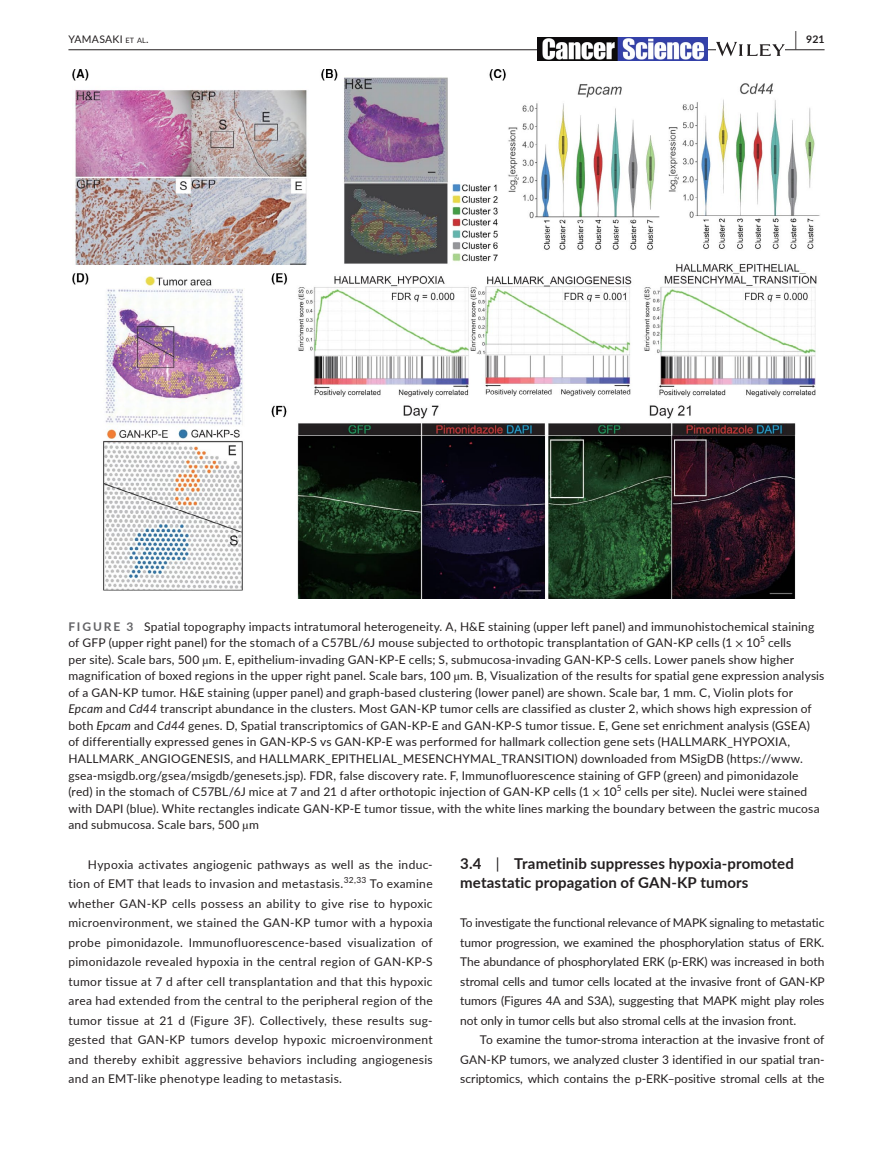
<style>
.page{position:relative;width:893px;height:1174px;background:#fff}
.page>*{position:absolute;margin:0;border:0;box-sizing:border-box;transform-origin:0 0}
.t1{font:700 15px/19.5px "Lato";letter-spacing:.005em;color:#231f20}
.t2{font:12px/19.5px "Lato";letter-spacing:.015em;color:#231f20}
.t3{font:10.5px "Lato";letter-spacing:.025em;color:#231f20}
.t4{font:700 10.5px "Lato";color:#231f20}
.t5{font:8.4px "Lato";color:#231f20}
.s1{font-size:7.35px}
.s2{font-size:19.5px}
.s3{font-weight:700;color:#636366}
.s4{font-family:"STIX"}
.s5{font-style:italic}
.s6{font-weight:400}
</style>
<div class="page">
<hr style="left:68px;top:49px;width:756px;height:1px;background:#231f20">
<img style="left:537px;top:37px;width:171px;height:24px">
<svg style="left:716px;top:42px;width:69px;height:14px"></svg>
<img style="left:72px;top:69px;width:748px;height:530px">
<p class="t3" style="left:68px;top:31px;width:82px">YAMASAKI <span class="s1">et al</span>.</p>
<p class="t4" style="left:795px;top:31px;width:31px"><span class="s2">|</span> 921</p>
<p class="t2" style="left:68px;top:618px;width:747px;line-height:16.5px"><span class="s3">FIGURE 3</span> Spatial topography impacts intratumoral heterogeneity. A, H&amp;E staining (upper left panel) and immunohistochemical staining of GFP (upper right panel) for the stomach of a C57BL/6J mouse subjected to orthotopic transplantation of GAN-KP cells (1 <span class="s4">×</span> 10</p>
<p class="t5" style="left:760px;top:633px;width:6px">5</p>
<p class="t2" style="left:68px;top:634px;width:757px;line-height:16.5px;text-indent:700px">cells<br>per site). Scale bars, 500 <span class="s4">µ</span>m. E, epithelium-invading GAN-KP-E cells; S, submucosa-invading GAN-KP-S cells. Lower panels show higher magnification of boxed regions in the upper right panel. Scale bars, 100 <span class="s4">µ</span>m. B, Visualization of the results for spatial gene expression analysis of a GAN-KP tumor. H&amp;E staining (upper panel) and graph-based clustering (lower panel) are shown. Scale bar, 1 mm. C, Violin plots for <span class="s5">Epcam</span> and <span class="s5">Cd44</span> transcript abundance in the clusters. Most GAN-KP tumor cells are classified as cluster 2, which shows high expression of both <span class="s5">Epcam</span> and <span class="s5">Cd44</span> genes. D, Spatial transcriptomics of GAN-KP-E and GAN-KP-S tumor tissue. E, Gene set enrichment analysis (GSEA)<br>of differentially expressed genes in GAN-KP-S vs GAN-KP-E was performed for hallmark collection gene sets (HALLMARK_HYPOXIA, HALLMARK_ANGIOGENESIS, and HALLMARK_EPITHELIAL_MESENCHYMAL_TRANSITION) downloaded from MSigDB (https://www. gsea-msigdb.org/gsea/msigdb/genesets.jsp). FDR, false discovery rate. F, Immunofluorescence staining of GFP (green) and pimonidazole (red) in the stomach of C57BL/6J mice at 7 and 21 d after orthotopic injection of GAN-KP cells (1 <span class="s4">×</span> 10<sup>5</sup> cells per site). Nuclei were stained with DAPI (blue). White rectangles indicate GAN-KP-E tumor tissue, with the white lines marking the boundary between the gastric mucosa and submucosa. Scale bars, 500 <span class="s4">µ</span>m</p>
<p class="t2" style="left:68px;top:854px;width:366px;text-indent:20px">Hypoxia activates angiogenic pathways as well as the induc&shy;tion of EMT that leads to invasion and metastasis.</p>
<p class="t5" style="left:344px;top:874px;width:24px">32,33</p>
<p class="t2" style="left:68px;top:873px;width:366px;text-align:justify;text-indent:301px">To examine whether GAN-KP cells possess an ability to give rise to hypoxic microenvironment, we stained the GAN-KP tumor with a hypoxia probe pimonidazole. Immunofluorescence-based visualization of pimonidazole revealed hypoxia in the central region of GAN-KP-S tumor tissue at 7 d after cell transplantation and that this hypoxic area had extended from the central to the peripheral region of the tumor tissue at 21 d (Figure 3F). Collectively, these results sug&shy;gested that GAN-KP tumors develop hypoxic microenvironment and thereby exhibit aggressive behaviors including angiogenesis and an EMT-like phenotype leading to metastasis.</p>
<p class="t1" style="left:460px;top:853px;width:335px">3.4 <span class="s6">|</span> Trametinib suppresses hypoxia-promoted metastatic propagation of GAN-KP tumors</p>
<p class="t2" style="left:460px;top:912px;width:366px;text-align:justify">To investigate the functional relevance of MAPK signaling to metastatic tumor progression, we examined the phosphorylation status of ERK.<br>The abundance of phosphorylated ERK (p-ERK) was increased in both stromal cells and tumor cells located at the invasive front of GAN-KP tumors (Figures 4A and S3A), suggesting that MAPK might play roles not only in tumor cells but also stromal cells at the invasion front.</p>
<p class="t2" style="left:460px;top:1029px;width:366px;text-align:justify;text-indent:20px">To examine the tumor-stroma interaction at the invasive front of GAN-KP tumors, we analyzed cluster 3 identified in our spatial tran&shy;scriptomics, which contains the p-ERK–positive stromal cells at the</p>
</div>
